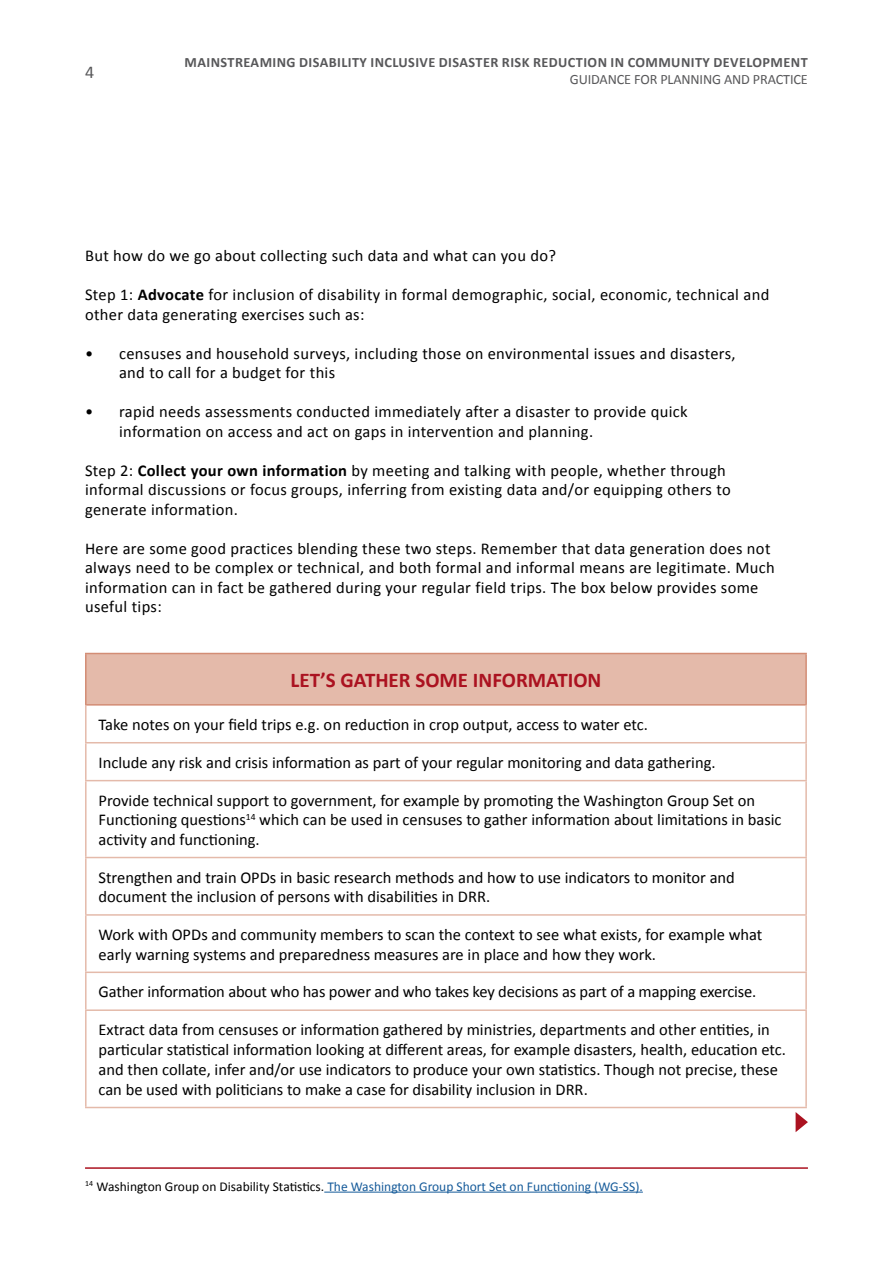
<style>
.page{position:relative;width:893px;height:1263px;background:#fff}
.page>*{position:absolute;margin:0;border:0;box-sizing:border-box;transform-origin:0 0}
.t1{font:700 21px "Calibri";color:#ab1220}
.t2{font:18px "Calibri";color:#58585a}
.t3{font:16.5px/19.5px "Calibri";color:#000}
.t4{font:16.5px "Calibri";letter-spacing:.02em;color:#000}
.t5{font:700 14.25px "Calibri";letter-spacing:.03em;color:#58585a}
.t6{font:14.25px "Calibri";letter-spacing:-.01em;color:#58585a}
.t7{font:13.5px "Calibri";color:#165b9a}
.s1{font-weight:700}
.s2{color:#000}
</style>
<div class="page">
<div style="left:86px;top:653px;width:720px;height:52px;background:#e4baaa"></div>
<hr style="left:85px;top:653px;width:722px;height:1px;background:#d38d75">
<hr style="left:85px;top:654px;width:2px;height:50px;background:#d38d75">
<hr style="left:805px;top:654px;width:2px;height:50px;background:#d38d75">
<hr style="left:85px;top:704px;width:722px;height:2px;background:#d38d75">
<hr style="left:85px;top:1009px;width:722px;height:2px;background:#e4baaa">
<hr style="left:85px;top:1107px;width:722px;height:1px;background:#e4baaa">
<hr style="left:85px;top:706px;width:2px;height:36px;background:#e4baaa">
<hr style="left:805px;top:706px;width:2px;height:36px;background:#e4baaa">
<hr style="left:85px;top:742px;width:722px;height:1px;background:#e4baaa">
<hr style="left:85px;top:743px;width:2px;height:37px;background:#e4baaa">
<hr style="left:805px;top:743px;width:2px;height:37px;background:#e4baaa">
<hr style="left:85px;top:780px;width:722px;height:1px;background:#e4baaa">
<hr style="left:85px;top:781px;width:2px;height:76px;background:#e4baaa">
<hr style="left:805px;top:781px;width:2px;height:76px;background:#e4baaa">
<hr style="left:85px;top:857px;width:722px;height:1px;background:#e4baaa">
<hr style="left:85px;top:858px;width:2px;height:56px;background:#e4baaa">
<hr style="left:805px;top:858px;width:2px;height:56px;background:#e4baaa">
<hr style="left:85px;top:914px;width:722px;height:2px;background:#e4baaa">
<hr style="left:85px;top:916px;width:2px;height:55px;background:#e4baaa">
<hr style="left:805px;top:916px;width:2px;height:55px;background:#e4baaa">
<hr style="left:85px;top:971px;width:722px;height:2px;background:#e4baaa">
<hr style="left:85px;top:973px;width:2px;height:36px;background:#e4baaa">
<hr style="left:805px;top:973px;width:2px;height:36px;background:#e4baaa">
<hr style="left:85px;top:1011px;width:2px;height:96px;background:#e4baaa">
<hr style="left:805px;top:1011px;width:2px;height:96px;background:#e4baaa">
<hr style="left:324px;top:1192px;width:319px;height:1px;background:#165b9a">
<hr style="left:85px;top:1167px;width:723px;height:2px;background:#ab1220">
<svg style="left:796px;top:1112px;width:12px;height:20px"></svg>
<p class="t2" style="left:85px;top:61px;width:11px">4</p>
<p class="t5" style="left:185px;top:52px;width:625px">MAINSTREAMING DISABILITY INCLUSIVE DISASTER RISK REDUCTION IN COMMUNITY DEVELOPMENT</p>
<p class="t6" style="left:570px;top:71px;width:240px">GUIDANCE FOR PLANNING AND PRACTICE</p>
<p class="t4" style="left:85px;top:245px;width:472px">But how do we go about collecting such data and what can you do?</p>
<p class="t4" style="left:85px;top:284px;width:686px">Step 1: <span class="s1">Advocate</span> for inclusion of disability in formal demographic, social, economic, technical and</p>
<p class="t4" style="left:85px;top:304px;width:281px">other data generating exercises such as:</p>
<p class="t4" style="left:85px;top:343px;width:652px">• censuses and household surveys, including those on environmental issues and disasters,</p>
<p class="t4" style="left:119px;top:362px;width:218px">and to call for a budget for this</p>
<p class="t4" style="left:85px;top:401px;width:604px">• rapid needs assessments conducted immediately after a disaster to provide quick</p>
<p class="t4" style="left:119px;top:421px;width:476px">information on access and act on gaps in intervention and planning.</p>
<p class="t4" style="left:85px;top:460px;width:642px">Step 2: <span class="s1">Collect your own information</span> by meeting and talking with people, whether through</p>
<p class="t4" style="left:85px;top:479px;width:647px">informal discussions or focus groups, inferring from existing data and/or equipping others to</p>
<p class="t4" style="left:85px;top:499px;width:155px">generate information.</p>
<p class="t4" style="left:85px;top:538px;width:687px">Here are some good practices blending these two steps. Remember that data generation does not</p>
<p class="t4" style="left:85px;top:557px;width:691px">always need to be complex or technical, and both formal and informal means are legitimate. Much</p>
<p class="t4" style="left:85px;top:577px;width:675px">information can in fact be gathered during your regular field trips. The box below provides some</p>
<p class="t4" style="left:85px;top:596px;width:78px">useful tips:</p>
<p class="t1" style="left:291px;top:665px;width:312px">LET’S GATHER SOME INFORMATION</p>
<p class="t3" style="left:99px;top:714px;width:551px">Take notes on your field trips e.g. on reduction in crop output, access to water etc.</p>
<p class="t3" style="left:99px;top:752px;width:619px">Include any risk and crisis information as part of your regular monitoring and data gathering.</p>
<p class="t3" style="left:99px;top:790px;width:684px">Provide technical support to government, for example by promoting the Washington Group Set on<br>Functioning questions<sup>14</sup> which can be used in censuses to gather information about limitations in basic activity and functioning.</p>
<p class="t3" style="left:99px;top:867px;width:638px">Strengthen and train OPDs in basic research methods and how to use indicators to monitor and document the inclusion of persons with disabilities in DRR.</p>
<p class="t3" style="left:99px;top:924px;width:665px">Work with OPDs and community members to scan the context to see what exists, for example what early warning systems and preparedness measures are in place and how they work.</p>
<p class="t3" style="left:99px;top:981px;width:659px">Gather information about who has power and who takes key decisions as part of a mapping exercise.</p>
<p class="t3" style="left:99px;top:1019px;width:689px">Extract data from censuses or information gathered by ministries, departments and other entities, in particular statistical information looking at different areas, for example disasters, health, education etc. and then collate, infer and/or use indicators to produce your own statistics. Though not precise, these can be used with politicians to make a case for disability inclusion in DRR.</p>
<p class="t7" style="left:85px;top:1178px;width:559px"><sup>14</sup> <span class="s2">Washington Group on Disability Statistics.</span> The Washington Group Short Set on Functioning (WG-SS).</p>
</div>
